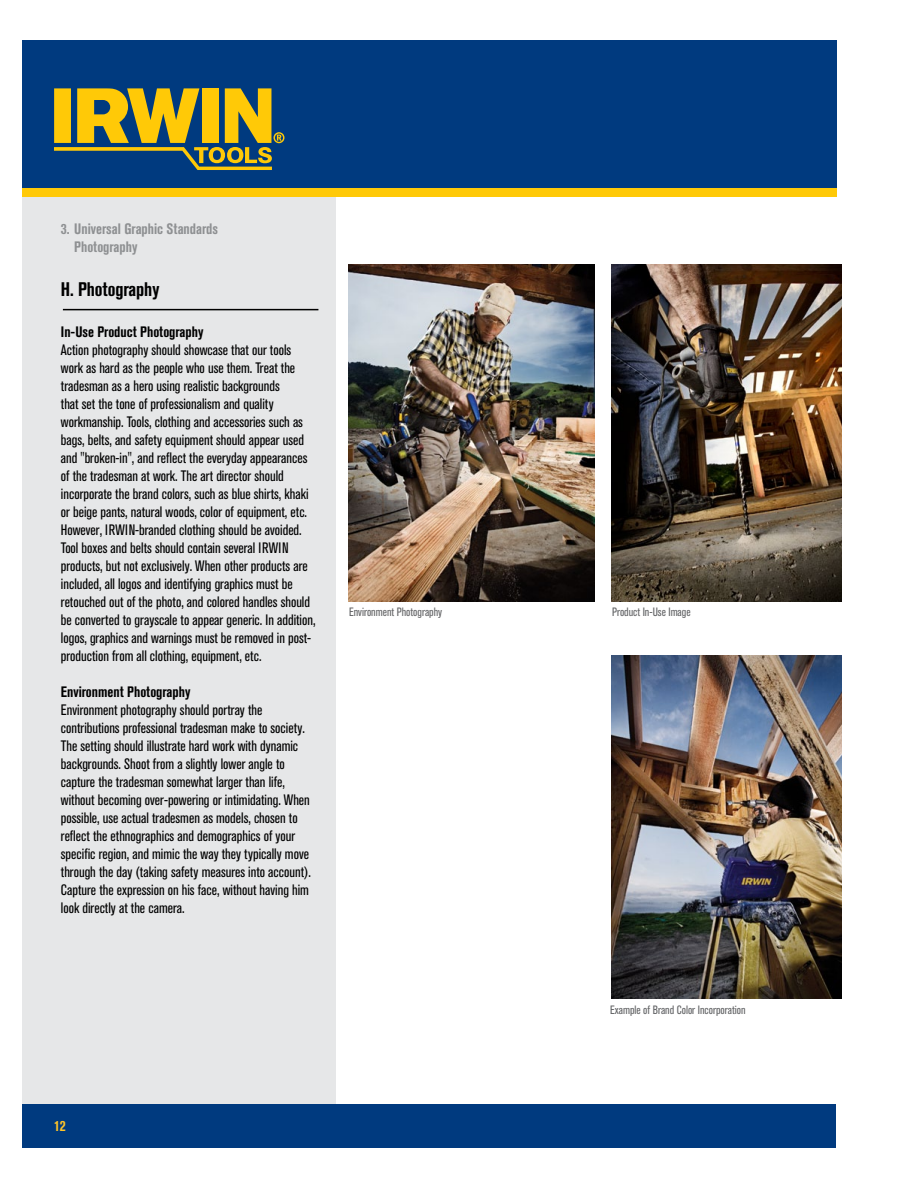
<style>
.page{position:relative;width:918px;height:1188px;background:#fff}
.page>*{position:absolute;margin:0;border:0;box-sizing:border-box;transform-origin:0 0}
.t1{font:700 condensed 19.5px "Akzidenz Grotesk BE";letter-spacing:-.005em;color:#000}
.t2{font:condensed 15px/18px "Akzidenz Grotesk BE";color:#000}
.t3{font:700 condensed 15px "Akzidenz Grotesk BE";color:#000}
.t4{font:700 condensed 15px/18px "Akzidenz Grotesk BE";color:#8e9092}
.t5{font:700 condensed 15px "Akzidenz Grotesk BE";color:#ffc428}
.t6{font:condensed 12px "Akzidenz Grotesk BE";color:#636466}
</style>
<div class="page">
<div style="left:22px;top:40px;width:815px;height:148px;background:#003a7f"></div>
<div style="left:22px;top:1104px;width:814px;height:44px;background:#003a7f"></div>
<div style="left:22px;top:188px;width:314px;height:916px;background:#e6e7e8"></div>
<div style="left:22px;top:188px;width:815px;height:8px;background:#ffc907"></div>
<svg style="left:54px;top:88px;width:230px;height:82px"></svg>
<img style="left:611px;top:265px;width:231px;height:337px">
<img style="left:611px;top:656px;width:230px;height:342px">
<hr style="left:63px;top:309px;width:255px;height:1px;background:#000">
<img style="left:348px;top:265px;width:246px;height:337px">
<p class="t4" style="left:74px;top:220px;width:145px;text-indent:-14px">3. Universal Graphic Standards<br>Photography</p>
<h1 class="t1" style="left:61px;top:278px;width:100px">H. Photography</h1>
<p class="t3" style="left:61px;top:323px;width:144px">In-Use Product Photography</p>
<p class="t2" style="left:61px;top:341px;width:256px">Action photography should showcase that our tools work as hard as the people who use them. Treat the tradesman as a hero using realistic backgrounds<br>that set the tone of professionalism and quality workmanship. Tools, clothing and accessories such as bags, belts, and safety equipment should appear used and "broken-in", and reflect the everyday appearances of the tradesman at work. The art director should incorporate the brand colors, such as blue shirts, khaki or beige pants, natural woods, color of equipment, etc.<br>However, IRWIN-branded clothing should be avoided.<br>Tool boxes and belts should contain several IRWIN products, but not exclusively. When other products are included, all logos and identifying graphics must be retouched out of the photo, and colored handles should be converted to grayscale to appear generic. In addition, logos, graphics and warnings must be removed in post&shy;production from all clothing, equipment, etc.</p>
<p class="t3" style="left:61px;top:683px;width:131px">Environment Photography</p>
<p class="t2" style="left:61px;top:701px;width:252px">Environment photography should portray the contributions professional tradesman make to society.<br>The setting should illustrate hard work with dynamic backgrounds. Shoot from a slightly lower angle to capture the tradesman somewhat larger than life, without becoming over-powering or intimidating. When possible, use actual tradesmen as models, chosen to reflect the ethnographics and demographics of your specific region, and mimic the way they typically move through the day (taking safety measures into account).<br>Capture the expression on his face, without having him look directly at the camera.</p>
<p class="t6" style="left:349px;top:605px;width:95px">Environment Photography</p>
<p class="t6" style="left:612px;top:606px;width:80px">Product In-Use Image</p>
<p class="t6" style="left:610px;top:1003px;width:137px">Example of Brand Color Incorporation</p>
<p class="t5" style="left:54px;top:1117px;width:13px">12</p>
</div>
